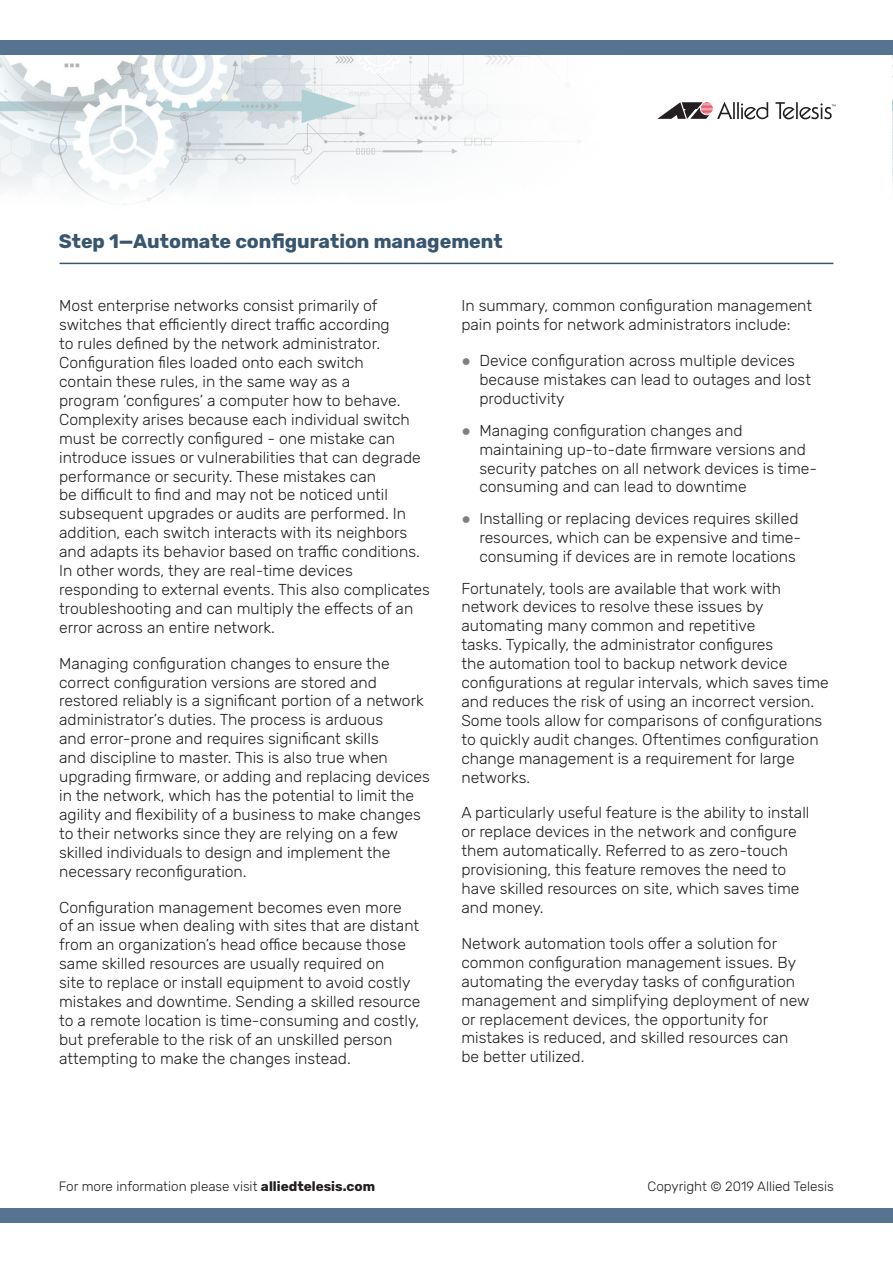
<style>
.page{position:relative;width:893px;height:1263px;background:#fff}
.page>*{position:absolute;margin:0;border:0;box-sizing:border-box;transform-origin:0 0}
.t1{font:700 19.5px "Rubik";color:#39566f}
.t2{font:300 15.75px/18.9px "Rubik";color:#231f20}
.t3{font:300 13.5px "Rubik";color:#231f20}
.s1{font-family:"Arial Narrow";font-weight:400;color:#7e8083}
.s2{font-weight:700}
</style>
<div class="page">
<img style="left:0;top:55px;width:581px;height:146px">
<img style="left:892px;top:55px;width:1px;height:133px">
<div style="left:0;top:40px;width:893px;height:15px;background:#547490"></div>
<div style="left:0;top:1208px;width:893px;height:14px;background:#547490"></div>
<svg style="left:775px;top:102px;width:60px;height:18px"></svg>
<svg style="left:657px;top:102px;width:111px;height:18px"></svg>
<hr style="left:60px;top:263px;width:773px;height:1px;background:#39566f">
<p class="t1" style="left:59px;top:230px;width:445px">Step 1—Automate configuration management</p>
<p class="t2" style="left:59px;top:297px;width:372px">Most enterprise networks consist primarily of switches that efficiently direct traffic according<br>to rules defined by the network administrator.<br>Configuration files loaded onto each switch<br>contain these rules, in the same way as a<br>program ‘configures’ a computer how to behave.<br>Complexity arises because each individual switch must be correctly configured - one mistake can introduce issues or vulnerabilities that can degrade performance or security. These mistakes can<br>be difficult to find and may not be noticed until subsequent upgrades or audits are performed. In addition, each switch interacts with its neighbors and adapts its behavior based on traffic conditions.<br>In other words, they are real-time devices responding to external events. This also complicates troubleshooting and can multiply the effects of an error across an entire network.</p>
<p class="t2" style="left:59px;top:654px;width:372px">Managing configuration changes to ensure the correct configuration versions are stored and restored reliably is a significant portion of a network administrator’s duties. The process is arduous<br>and error-prone and requires significant skills<br>and discipline to master. This is also true when upgrading firmware, or adding and replacing devices in the network, which has the potential to limit the agility and flexibility of a business to make changes to their networks since they are relying on a few skilled individuals to design and implement the necessary reconfiguration.</p>
<p class="t2" style="left:59px;top:898px;width:363px">Configuration management becomes even more<br>of an issue when dealing with sites that are distant from an organization’s head office because those same skilled resources are usually required on<br>site to replace or install equipment to avoid costly mistakes and downtime. Sending a skilled resource to a remote location is time-consuming and costly, but preferable to the risk of an unskilled person attempting to make the changes instead.</p>
<p class="t2" style="left:461px;top:297px;width:352px">In summary, common configuration management pain points for network administrators include:</p>
<p class="t2" style="left:479px;top:352px;width:333px;text-indent:-18px"><span class="s1">●</span> Device configuration across multiple devices because mistakes can lead to outages and lost productivity</p>
<p class="t2" style="left:479px;top:421px;width:339px;text-indent:-18px"><span class="s1">●</span> Managing configuration changes and maintaining up-to-date firmware versions and security patches on all network devices is time&shy;consuming and can lead to downtime</p>
<p class="t2" style="left:479px;top:510px;width:323px;text-indent:-18px"><span class="s1">●</span> Installing or replacing devices requires skilled resources, which can be expensive and time&shy;consuming if devices are in remote locations</p>
<p class="t2" style="left:461px;top:579px;width:369px">Fortunately, tools are available that work with network devices to resolve these issues by automating many common and repetitive<br>tasks. Typically, the administrator configures<br>the automation tool to backup network device configurations at regular intervals, which saves time and reduces the risk of using an incorrect version.<br>Some tools allow for comparisons of configurations to quickly audit changes. Oftentimes configuration change management is a requirement for large networks.</p>
<p class="t2" style="left:461px;top:804px;width:350px">A particularly useful feature is the ability to install or replace devices in the network and configure them automatically. Referred to as zero-touch provisioning, this feature removes the need to have skilled resources on site, which saves time and money.</p>
<p class="t2" style="left:461px;top:934px;width:350px">Network automation tools offer a solution for common configuration management issues. By automating the everyday tasks of configuration management and simplifying deployment of new or replacement devices, the opportunity for mistakes is reduced, and skilled resources can be better utilized.</p>
<p class="t3" style="left:59px;top:1179px;width:318px">For more information please visit <span class="s2">alliedtelesis.com</span></p>
<p class="t3" style="left:648px;top:1179px;width:188px">Copyright © 2019 Allied Telesis</p>
</div>
